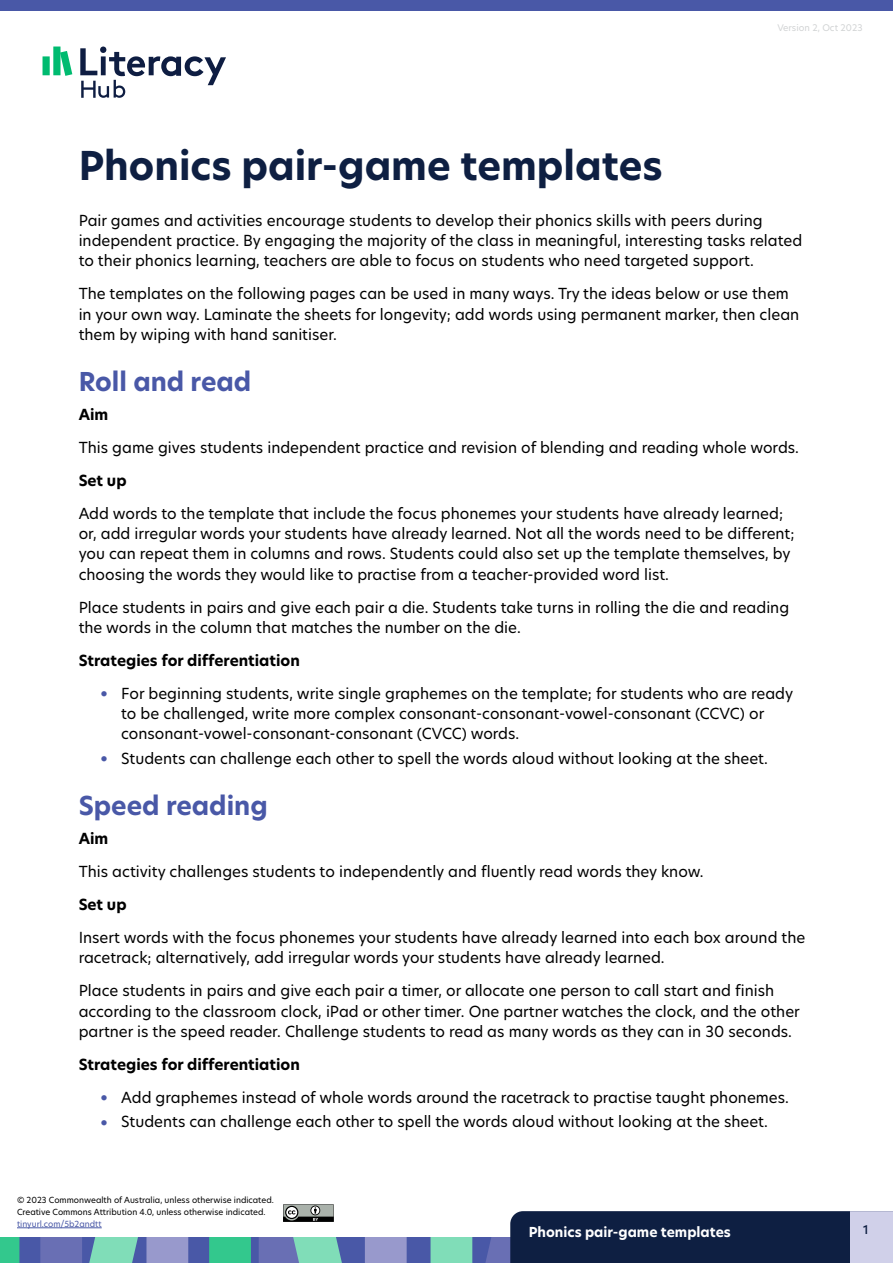
<style>
.page{position:relative;width:893px;height:1263px;background:#fff}
.page>*{position:absolute;margin:0;border:0;box-sizing:border-box;transform-origin:0 0}
.LH_H1_-_Teacher{font:700 39px "New Hero";color:#0e1f42}
.LH_H2___Teacher{font:700 25.5px "New Hero";color:#4958a7}
.LH_Body_-_Teacher{font:15px/20.2px "New Hero";color:#000}
.LH_Body_-_Teacher-2{font:700 15px "New Hero";color:#000}
.t1{font:700 13.5px "New Hero";color:#fff}
.t2{font:500 12px "New Hero";color:#0e1f42}
.LH_Body_-_Teacher-3{font:9px "New Hero";color:#d1d3d4}
.t3{font:8.25px/12px "New Hero";color:#000}
.t4{font:8.25px "New Hero";color:#4958a7}
.s1{font-size:19.5px;color:#4958a7}
</style>
<div class="page">
<div style="left:0;top:1237px;width:893px;height:26px;background:#4958a7"></div>
<svg style="left:0;top:1237px;width:19px;height:26px"></svg>
<svg style="left:209px;top:1237px;width:42px;height:26px"></svg>
<svg style="left:40px;top:1237px;width:148px;height:26px;background:#7897b9"></svg>
<svg style="left:259px;top:1237px;width:148px;height:26px"></svg>
<div style="left:0;top:0;width:893px;height:11px;background:#4958a7"></div>
<svg style="left:80px;top:47px;width:146px;height:51px"></svg>
<svg style="left:43px;top:47px;width:29px;height:29px"></svg>
<svg style="left:431px;top:1211px;width:419px;height:52px;background:#2e415f"></svg>
<div style="left:850px;top:1211px;width:43px;height:52px;background:#d0d0e9"></div>
<svg style="left:283px;top:1204px;width:51px;height:18px"></svg>
<hr style="left:17px;top:1227px;width:85px;height:1px;background:#4958a7">
<p class="LH_Body_-_Teacher-3" style="left:777px;top:22px;width:87px">Version 2, Oct 2023</p>
<h1 class="LH_H1_-_Teacher" style="left:79px;top:139px;width:586px">Phonics pair-game templates</h1>
<p class="LH_Body_-_Teacher" style="left:79px;top:210px;width:725px">Pair games and activities encourage students to develop their phonics skills with peers during independent practice. By engaging the majority of the class in meaningful, interesting tasks related to their phonics learning, teachers are able to focus on students who need targeted support.</p>
<p class="LH_Body_-_Teacher" style="left:79px;top:283px;width:722px">The templates on the following pages can be used in many ways. Try the ideas below or use them in your own way. Laminate the sheets for longevity; add words using permanent marker, then clean them by wiping with hand sanitiser.</p>
<h2 class="LH_H2___Teacher" style="left:79px;top:364px;width:174px">Roll and read</h2>
<p class="LH_Body_-_Teacher-2" style="left:79px;top:404px;width:31px">Aim</p>
<p class="LH_Body_-_Teacher" style="left:79px;top:437px;width:722px">This game gives students independent practice and revision of blending and reading whole words.</p>
<p class="LH_Body_-_Teacher-2" style="left:79px;top:470px;width:49px">Set up</p>
<p class="LH_Body_-_Teacher" style="left:79px;top:503px;width:717px">Add words to the template that include the focus phonemes your students have already learned; or, add irregular words your students have already learned. Not all the words need to be different; you can repeat them in columns and rows. Students could also set up the template themselves, by choosing the words they would like to practise from a teacher-provided word list.</p>
<p class="LH_Body_-_Teacher" style="left:79px;top:597px;width:712px">Place students in pairs and give each pair a die. Students take turns in rolling the die and reading the words in the column that matches the number on the die.</p>
<p class="LH_Body_-_Teacher-2" style="left:79px;top:650px;width:223px">Strategies for differentiation</p>
<p class="LH_Body_-_Teacher" style="left:121px;top:683px;width:673px;text-indent:-21px"><span class="s1">•</span> For beginning students, write single graphemes on the template; for students who are ready to be challenged, write more complex consonant-consonant-vowel-consonant (CCVC) or consonant-vowel-consonant-consonant (CVCC) words.</p>
<p class="LH_Body_-_Teacher" style="left:100px;top:748px;width:669px"><span class="s1">•</span> Students can challenge each other to spell the words aloud without looking at the sheet.</p>
<h2 class="LH_H2___Teacher" style="left:79px;top:788px;width:191px">Speed reading</h2>
<p class="LH_Body_-_Teacher-2" style="left:79px;top:828px;width:31px">Aim</p>
<p class="LH_Body_-_Teacher" style="left:79px;top:861px;width:627px">This activity challenges students to independently and fluently read words they know.</p>
<p class="LH_Body_-_Teacher-2" style="left:79px;top:894px;width:49px">Set up</p>
<p class="LH_Body_-_Teacher" style="left:79px;top:927px;width:728px">Insert words with the focus phonemes your students have already learned into each box around the racetrack; alternatively, add irregular words your students have already learned.</p>
<p class="LH_Body_-_Teacher" style="left:79px;top:980px;width:723px">Place students in pairs and give each pair a timer, or allocate one person to call start and finish according to the classroom clock, iPad or other timer. One partner watches the clock, and the other partner is the speed reader. Challenge students to read as many words as they can in 30 seconds.</p>
<p class="LH_Body_-_Teacher-2" style="left:79px;top:1054px;width:223px">Strategies for differentiation</p>
<p class="LH_Body_-_Teacher" style="left:100px;top:1087px;width:691px"><span class="s1">•</span> Add graphemes instead of whole words around the racetrack to practise taught phonemes.</p>
<p class="LH_Body_-_Teacher" style="left:100px;top:1111px;width:669px"><span class="s1">•</span> Students can challenge each other to spell the words aloud without looking at the sheet.</p>
<p class="t3" style="left:17px;top:1193px;width:258px">© 2023 Commonwealth of Australia, unless otherwise indicated.<br>Creative Commons Attribution 4.0, unless otherwise indicated.</p>
<p class="t4" style="left:17px;top:1218px;width:86px">tinyurl.com/5b2andtt</p>
<p class="t1" style="left:529px;top:1223px;width:204px">Phonics pair-game templates</p>
<p class="t2" style="left:863px;top:1221px;width:7px">1</p>
</div>
